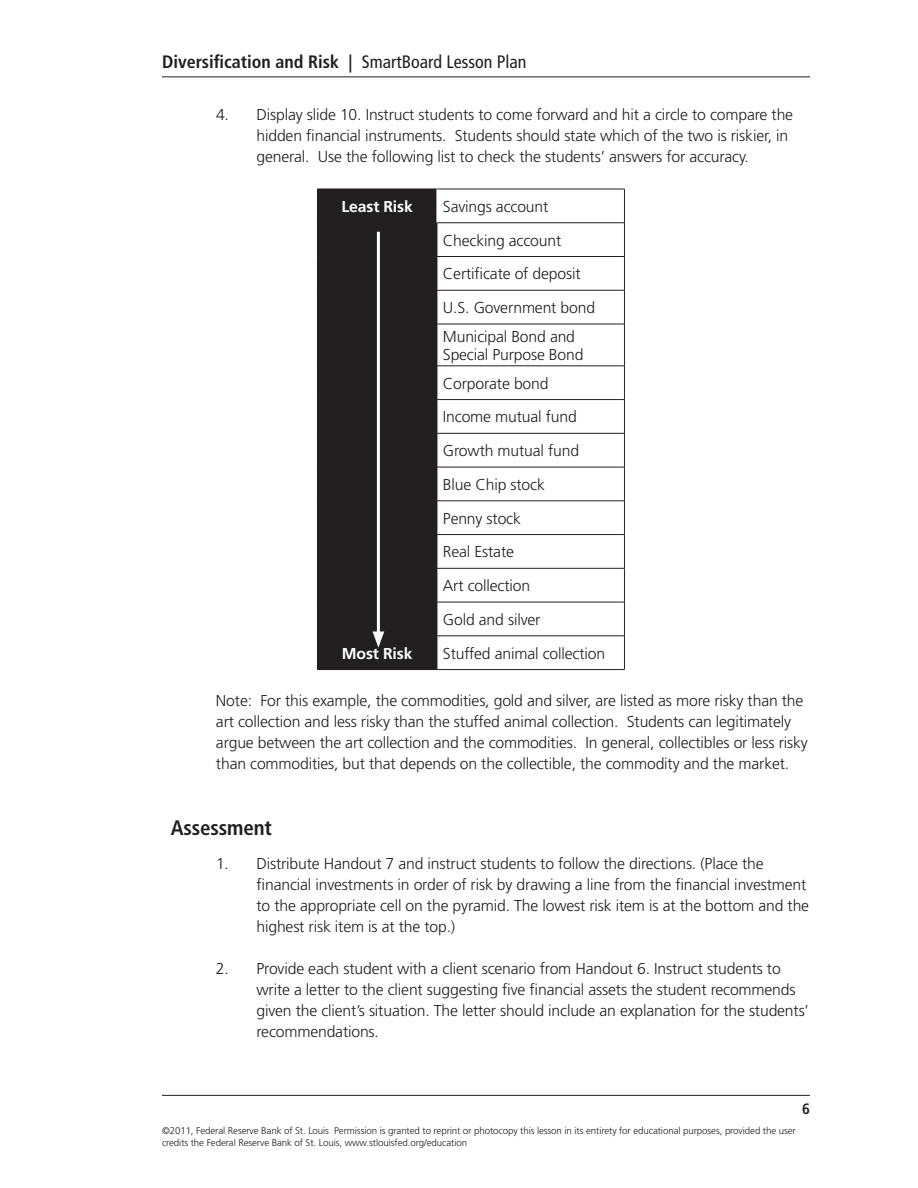
<style>
.page{position:relative;width:918px;height:1188px;background:#fff}
.page>*{position:absolute;margin:0;border:0;box-sizing:border-box;transform-origin:0 0}
.t1{font:700 condensed 21px "Frutiger LT Std";letter-spacing:-.01em;color:#231f20}
.t2{font:700 condensed 18px "Frutiger LT Std";color:#231f20}
.t3{font:300 15.75px/21px "Frutiger LT Std";letter-spacing:-.01em;color:#231f20}
.t4{font:700 15.75px "Frutiger LT Std";letter-spacing:-.01em;color:#fff}
.t5{font:700 condensed 15px "Frutiger LT Std";color:#231f20}
.t6{font:300 9.75px/11.7px "Frutiger LT Std";letter-spacing:-.01em;color:#231f20}
.s1{font-weight:400}
</style>
<div class="page">
<hr style="left:162px;top:1095px;width:648px;height:1px;background:#231f20">
<hr style="left:162px;top:76px;width:648px;height:1px;background:#231f20">
<div style="left:318px;top:190px;width:119px;height:479px;background:#231f20"></div>
<hr style="left:317px;top:189px;width:120px;height:1px;background:#231f20">
<hr style="left:317px;top:189px;width:1px;height:34px;background:#231f20">
<hr style="left:437px;top:189px;width:188px;height:1px;background:#231f20">
<hr style="left:624px;top:189px;width:1px;height:34px;background:#231f20">
<hr style="left:317px;top:222px;width:120px;height:1px;background:#231f20">
<hr style="left:317px;top:223px;width:1px;height:33px;background:#231f20">
<hr style="left:437px;top:222px;width:188px;height:1px;background:#231f20">
<hr style="left:437px;top:223px;width:1px;height:33px;background:#231f20">
<hr style="left:624px;top:223px;width:1px;height:33px;background:#231f20">
<hr style="left:317px;top:256px;width:1px;height:34px;background:#231f20">
<hr style="left:437px;top:256px;width:188px;height:1px;background:#231f20">
<hr style="left:437px;top:257px;width:1px;height:33px;background:#231f20">
<hr style="left:624px;top:257px;width:1px;height:33px;background:#231f20">
<hr style="left:317px;top:290px;width:1px;height:34px;background:#231f20">
<hr style="left:437px;top:290px;width:188px;height:1px;background:#231f20">
<hr style="left:437px;top:290px;width:1px;height:34px;background:#231f20">
<hr style="left:624px;top:290px;width:1px;height:34px;background:#231f20">
<hr style="left:317px;top:324px;width:1px;height:42px;background:#231f20">
<hr style="left:437px;top:324px;width:188px;height:1px;background:#231f20">
<hr style="left:437px;top:324px;width:1px;height:42px;background:#231f20">
<hr style="left:624px;top:324px;width:1px;height:42px;background:#231f20">
<hr style="left:317px;top:366px;width:1px;height:34px;background:#231f20">
<hr style="left:437px;top:366px;width:188px;height:1px;background:#231f20">
<hr style="left:437px;top:366px;width:1px;height:33px;background:#231f20">
<hr style="left:624px;top:366px;width:1px;height:33px;background:#231f20">
<hr style="left:317px;top:400px;width:1px;height:33px;background:#231f20">
<hr style="left:437px;top:399px;width:188px;height:1px;background:#231f20">
<hr style="left:437px;top:400px;width:1px;height:33px;background:#231f20">
<hr style="left:624px;top:400px;width:1px;height:33px;background:#231f20">
<hr style="left:317px;top:433px;width:1px;height:34px;background:#231f20">
<hr style="left:437px;top:433px;width:188px;height:1px;background:#231f20">
<hr style="left:437px;top:434px;width:1px;height:33px;background:#231f20">
<hr style="left:624px;top:434px;width:1px;height:33px;background:#231f20">
<hr style="left:317px;top:467px;width:1px;height:34px;background:#231f20">
<hr style="left:437px;top:467px;width:188px;height:1px;background:#231f20">
<hr style="left:437px;top:467px;width:1px;height:34px;background:#231f20">
<hr style="left:624px;top:467px;width:1px;height:34px;background:#231f20">
<hr style="left:317px;top:501px;width:1px;height:34px;background:#231f20">
<hr style="left:437px;top:501px;width:188px;height:1px;background:#231f20">
<hr style="left:437px;top:501px;width:1px;height:33px;background:#231f20">
<hr style="left:624px;top:501px;width:1px;height:33px;background:#231f20">
<hr style="left:317px;top:535px;width:1px;height:33px;background:#231f20">
<hr style="left:437px;top:534px;width:188px;height:1px;background:#231f20">
<hr style="left:437px;top:535px;width:1px;height:33px;background:#231f20">
<hr style="left:624px;top:535px;width:1px;height:33px;background:#231f20">
<hr style="left:317px;top:568px;width:1px;height:34px;background:#231f20">
<hr style="left:437px;top:568px;width:188px;height:1px;background:#231f20">
<hr style="left:437px;top:568px;width:1px;height:34px;background:#231f20">
<hr style="left:624px;top:568px;width:1px;height:34px;background:#231f20">
<hr style="left:317px;top:602px;width:1px;height:34px;background:#231f20">
<hr style="left:437px;top:602px;width:188px;height:1px;background:#231f20">
<hr style="left:437px;top:602px;width:1px;height:34px;background:#231f20">
<hr style="left:624px;top:602px;width:1px;height:34px;background:#231f20">
<hr style="left:317px;top:636px;width:120px;height:1px;background:#231f20">
<hr style="left:317px;top:636px;width:1px;height:33px;background:#231f20">
<hr style="left:437px;top:636px;width:188px;height:1px;background:#231f20">
<hr style="left:437px;top:636px;width:1px;height:33px;background:#231f20">
<hr style="left:624px;top:636px;width:1px;height:33px;background:#231f20">
<hr style="left:317px;top:669px;width:120px;height:1px;background:#231f20">
<hr style="left:437px;top:669px;width:188px;height:1px;background:#231f20">
<hr style="left:437px;top:189px;width:1px;height:34px;background:#fff">
<hr style="left:377px;top:232px;width:3px;height:405px;background:#fff">
<svg style="left:373px;top:632px;width:11px;height:16px"></svg>
<p class="t2" style="left:162px;top:51px;width:366px">Diversification and Risk | <span class="s1">SmartBoard Lesson Plan</span></p>
<p class="t3" style="left:256px;top:104px;width:538px;text-indent:-40px">4. Display slide 10. Instruct students to come forward and hit a circle to compare the hidden financial instruments. Students should state which of the two is riskier, in general. Use the following list to check the students’ answers for accuracy.</p>
<p class="t4" style="left:342px;top:197px;width:73px">Least Risk</p>
<p class="t3" style="left:443px;top:190px;width:154px;line-height:33.8px">Savings account<br>Checking account<br>Certificate of deposit<br>U.S. Government bond</p>
<p class="t3" style="left:443px;top:328px;width:142px;line-height:18px">Municipal Bond and<br>Special Purpose Bond</p>
<p class="t3" style="left:443px;top:367px;width:138px;line-height:33.8px">Corporate bond<br>Income mutual fund<br>Growth mutual fund<br>Blue Chip stock<br>Penny stock<br>Real Estate<br>Art collection<br>Gold and silver</p>
<p class="t4" style="left:342px;top:644px;width:72px">Most Risk</p>
<p class="t3" style="left:443px;top:643px;width:164px">Stuffed animal collection</p>
<p class="t3" style="left:216px;top:690px;width:593px">Note: For this example, the commodities, gold and silver, are listed as more risky than the art collection and less risky than the stuffed animal collection. Students can legitimately argue between the art collection and the commodities. In general, collectibles or less risky than commodities, but that depends on the collectible, the commodity and the market.</p>
<h1 class="t1" style="left:171px;top:815px;width:102px">Assessment</h1>
<p class="t3" style="left:256px;top:854px;width:554px;text-indent:-40px">1. Distribute Handout 7 and instruct students to follow the directions. (Place the financial investments in order of risk by drawing a line from the financial investment to the appropriate cell on the pyramid. The lowest risk item is at the bottom and the highest risk item is at the top.)</p>
<p class="t3" style="left:256px;top:959px;width:554px;text-indent:-40px">2. Provide each student with a client scenario from Handout 6. Instruct students to write a letter to the client suggesting five financial assets the student recommends given the client’s situation. The letter should include an explanation for the students’ recommendations.</p>
<p class="t5" style="left:802px;top:1100px;width:9px">6</p>
<p class="t6" style="left:162px;top:1125px;width:635px">©2011, Federal Reserve Bank of St. Louis Permission is granted to reprint or photocopy this lesson in its entirety for educational purposes, provided the user credits the Federal Reserve Bank of St. Louis, www.stlouisfed.org/education</p>
</div>
